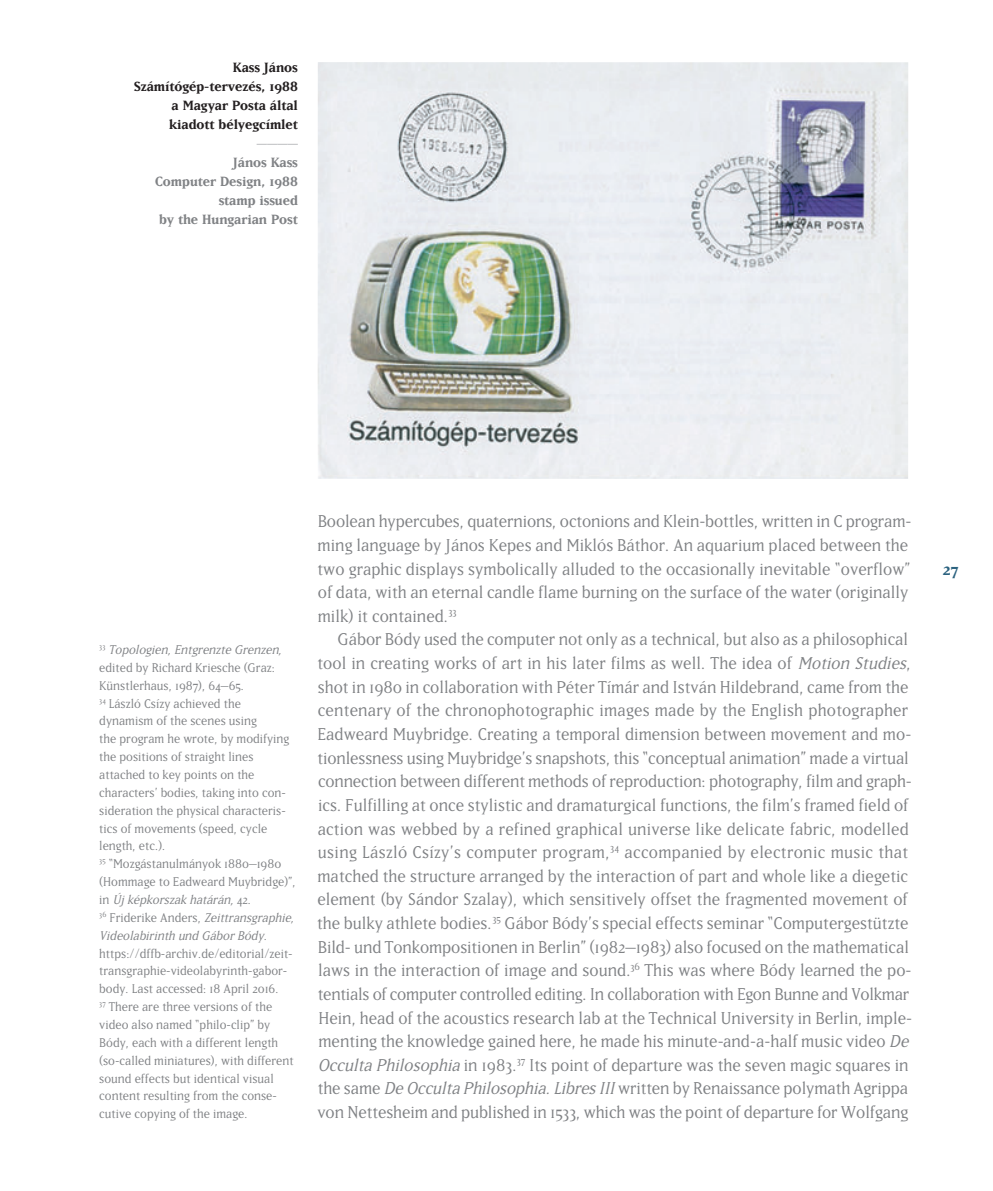
<style>
.page{position:relative;width:993px;height:1191px;background:#fff}
.page>*{position:absolute;margin:0;border:0;box-sizing:border-box;transform-origin:0 0}
.t1{font:20.12px/23.6px "Matrix";color:#808285}
.t2{font:700 19.25px "Matrix";color:#2b627f}
.t3{font:700 15.75px/18.9px "Matrix";color:#231f20;text-align:right}
.t4{font:700 15.75px/18.9px "Matrix";color:#808285;text-align:right}
.t5{font:700 15.75px "Matrix";color:#bcbdc0}
.t6{font:14.88px/17.8px "Matrix";color:#808285}
.s1{font-style:italic}
</style>
<div class="page">
<img style="left:318px;top:62px;width:589px;height:417px">
<p class="t3" style="left:134px;top:57px;width:165px">Kass János<br>Számítógép-tervezés, 1988 a Magyar Posta által kiadott bélyegcímlet</p>
<p class="t5" style="left:257px;top:133px;width:42px">––––</p>
<p class="t4" style="left:155px;top:152px;width:144px">János Kass<br>Computer Design, 1988 stamp issued<br>by the Hungarian Post</p>
<p class="t6" style="left:99px;top:640px;width:199px"><sup>3</sup> <sup>3</sup> <span class="s1">Topologien,Entgrenzte Grenzen, </span>edited by Richard Kriesche (Graz:<br>Künstlerhaus, 1987), 64–65.<br><sup>34</sup> László Csízy achieved the dynamism of the scenes using<br>the program he wrote, by modifying the positions of straight lines attached to key points on the characters’ bodies, taking into con&shy;sideration the physical characteris&shy;tics of movements (speed, cycle length, etc.).<br><sup>35</sup> “Mozgástanulmányok 1880–1980 (Hommage to Eadweard Muybridge)”, i n <span class="s1">Új képkorszak határán,</span>4 2 .<br><sup>36</sup> Friderike Anders, <span class="s1">Zeittransgraphie,<br>Videolabirinth und Gábor Bódy.</span></p>
<p class="t6" style="left:99px;top:943px;width:196px">https://dffb-archiv.de/editorial/zeit&shy;transgraphie-videolabyrinth-gabor&shy;body. Last accessed: 18 April 2016.<br><sup>37</sup> There are three versions of the video also named “philo-clip” by Bódy, each with a different length (so-called miniatures), with different sound effects but identical visual content resulting from the conse - cutive copying of the image.</p>
<p class="t1" style="left:317px;top:508px;width:595px">Boolean hypercubes, quaternions, octonions and Klein-bottles, written in C program&shy;ming language by János Kepes and Miklós Báthor. An aquarium placed between the two graphic displays symbolically alluded to the occasionally inevitable “overflow” of data, with an eternal candle flame burning on the surface of the water (originally milk) it contained.<sup>33</sup></p>
<p class="t1" style="left:317px;top:626px;width:596px;text-indent:20px">Gábor Bódy used the computer not only as a technical, but also as a philosophical tool in creating works of art in his later films as well. The idea of <span class="s1">Motion Studies</span>, shot in 1980 in collaboration with Péter Tímár and István Hildebrand, came from the centenary of the chronophotographic images made by the English photographer Eadweard Muybridge. Creating a temporal dimension between movement and mo&shy;tionlessness using Muybridge’s snapshots, this “conceptual animation” made a virtual connection between different methods of reproduction: photography, film and graph&shy;ics. Fulfilling at once stylistic and dramaturgical functions, the film’s framed field of action was webbed by a refined graphical universe like delicate fabric, modelled using László Csízy’s computer program,<sup>34</sup> accompanied by electronic music that matched the structure arranged by the interaction of part and whole like a diegetic element (by Sándor Szalay), which sensitively offset the fragmented movement of the bulky athlete bodies.<sup>35</sup> Gábor Bódy’s special effects seminar “Computergestützte Bild- und Tonkompositionen in Berlin” (1982–1983) also focused on the mathematical laws in the interaction of image and sound.<sup>36</sup> This was where Bódy learned the po&shy;tentials of computer controlled editing. In collaboration with Egon Bunne and Volkmar Hein, head of the acoustics research lab at the Technical University in Berlin, imple&shy;menting the knowledge gained here, he made his minute-and-a-half music video <span class="s1">De Occulta Philosophia</span>in 1983.<sup>37</sup> Its point of departure was the seven magic squares in the same <span class="s1">De Occulta Philosophia.Libres III</span>written by Renaissance polymath Agrippa von Nettesheim and published in 1533, which was the point of departure for Wolfgang</p>
<p class="t2" style="left:942px;top:556px;width:17px">27</p>
</div>
